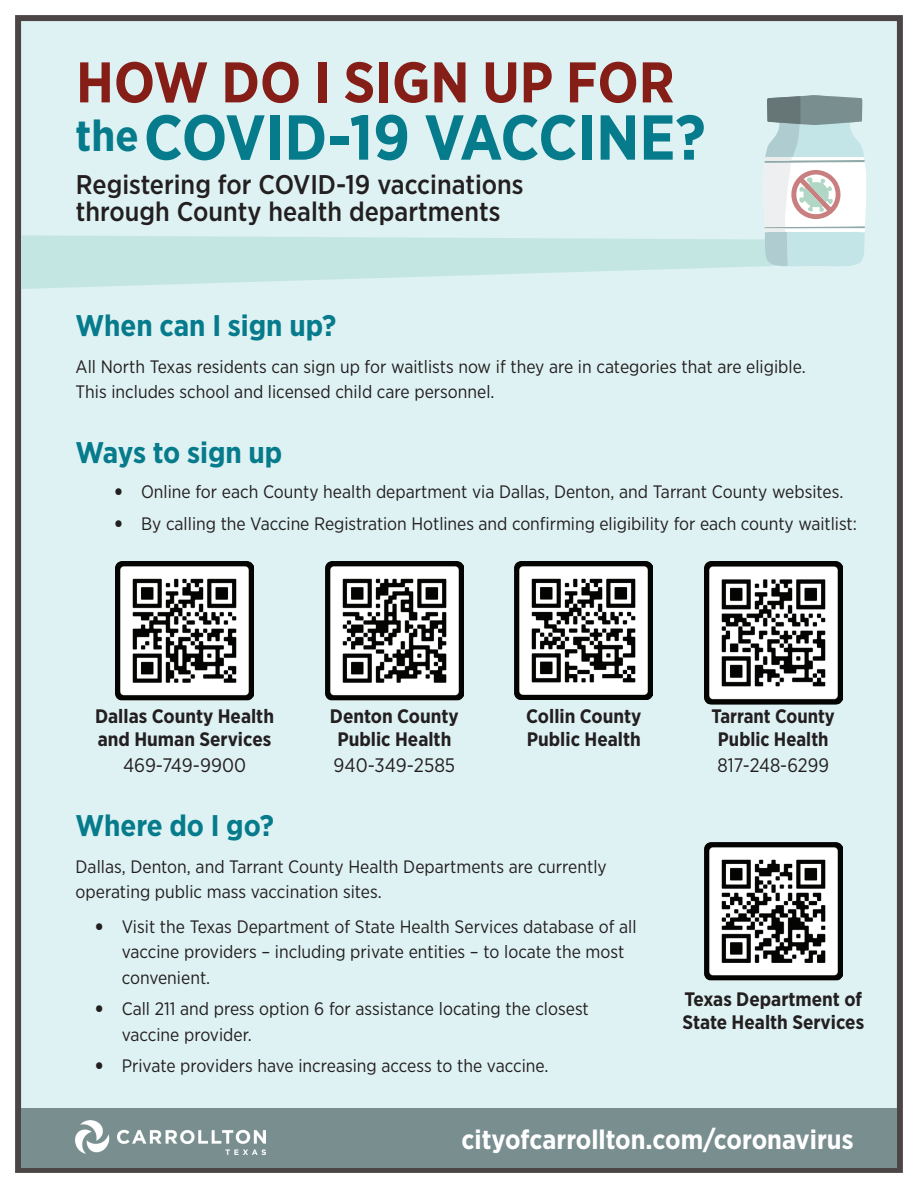
<style>
.page{position:relative;width:918px;height:1188px;background:#fff}
.page>*{position:absolute;margin:0;border:0;box-sizing:border-box;transform-origin:0 0}
.t1{font:700 63.3px "Gotham Narrow";color:#067b8b}
.t2{font:700 57.15px "Gotham Narrow";color:#861e18}
.t3{font:700 29.85px "Gotham Narrow";color:#067b8c}
.t4{font:500 27px/27px "Gotham Narrow";color:#231f20}
.t5{font:700 27px "Gotham Narrow";color:#fff}
.t6{font:700 19.5px/23.4px "Gotham Narrow";color:#231f20}
.t7{font:19.5px "Gotham Narrow";color:#231f20}
.t8{font:18px/25.5px "Gotham Narrow";color:#231f20}
.s1{font-size:43.65px}
.s2{font-weight:900}
</style>
<div class="page">
<div style="left:15px;top:15px;width:888px;height:1158px;background:#dff2f3;border:6px solid #4c4545"></div>
<div style="left:21px;top:1108px;width:876px;height:60px;background:#798e8f"></div>
<img style="left:76px;top:1121px;width:189px;height:34px">
<img style="left:115px;top:561px;width:139px;height:139px">
<img style="left:325px;top:561px;width:139px;height:139px">
<img style="left:515px;top:561px;width:138px;height:138px">
<img style="left:704px;top:561px;width:138px;height:143px">
<img style="left:704px;top:842px;width:138px;height:139px">
<svg style="left:22px;top:235px;width:765px;height:54px;fill:#c4e6e3"></svg>
<svg style="left:763px;top:95px;width:103px;height:171px"></svg>
<h2 class="t2" style="left:76px;top:46px;width:600px">HOW DO I SIGN UP FOR</h2>
<h1 class="t1" style="left:76px;top:97px;width:632px"><span class="s1">the</span>COVID-19 VACCINE?</h1>
<h3 class="t4" style="left:76px;top:171px;width:449px">Registering for COVID-19 vaccinations through County health departments</h3>
<h3 class="t3" style="left:76px;top:306px;width:262px">When can I sign up?</h3>
<p class="t8" style="left:76px;top:353px;width:732px">All North Texas residents can sign up for waitlists now if they are in categories that are eligible.<br>This includes school and licensed child care personnel.</p>
<h3 class="t3" style="left:76px;top:434px;width:208px">Ways to sign up</h3>
<p class="t8" style="left:114px;top:479px;width:731px"><span class="s2">•</span> Online for each County health department via Dallas, Denton, and Tarrant County websites.</p>
<p class="t8" style="left:114px;top:510px;width:744px"><span class="s2">•</span> By calling the Vaccine Registration Hotlines and confirming eligibility for each county waitlist:</p>
<p class="t6" style="left:95px;top:704px;width:181px">Dallas County Health and Human Services</p>
<p class="t6" style="left:330px;top:704px;width:130px;text-align:center">Denton County<br>Public Health</p>
<p class="t7" style="left:334px;top:753px;width:123px">940-349-2585</p>
<p class="t7" style="left:123px;top:753px;width:125px">469-749-9900</p>
<h3 class="t3" style="left:76px;top:806px;width:200px">Where do I go?</h3>
<p class="t6" style="left:526px;top:704px;width:117px">Collin County<br>Public Health</p>
<p class="t6" style="left:712px;top:704px;width:125px;text-align:center">Tarrant County<br>Public Health</p>
<p class="t7" style="left:717px;top:753px;width:113px">817-248-6299</p>
<p class="t8" style="left:76px;top:853px;width:533px">Dallas, Denton, and Tarrant County Health Departments are currently operating public mass vaccination sites.</p>
<p class="t8" style="left:122px;top:913px;width:516px;text-indent:-27px"><span class="s2">•</span> Visit the Texas Department of State Health Services database of all vaccine providers – including private entities – to locate the most convenient.</p>
<p class="t8" style="left:122px;top:996px;width:469px;text-indent:-27px"><span class="s2">•</span> Call 211 and press option 6 for assistance locating the closest vaccine provider.</p>
<p class="t8" style="left:95px;top:1053px;width:455px"><span class="s2">•</span> Private providers have increasing access to the vaccine.</p>
<p class="t6" style="left:682px;top:987px;width:183px">Texas Department of<br>State Health Services</p>
<h3 class="t5" style="left:462px;top:1122px;width:394px">cityofcarrollton.com/coronavirus</h3>
</div>
